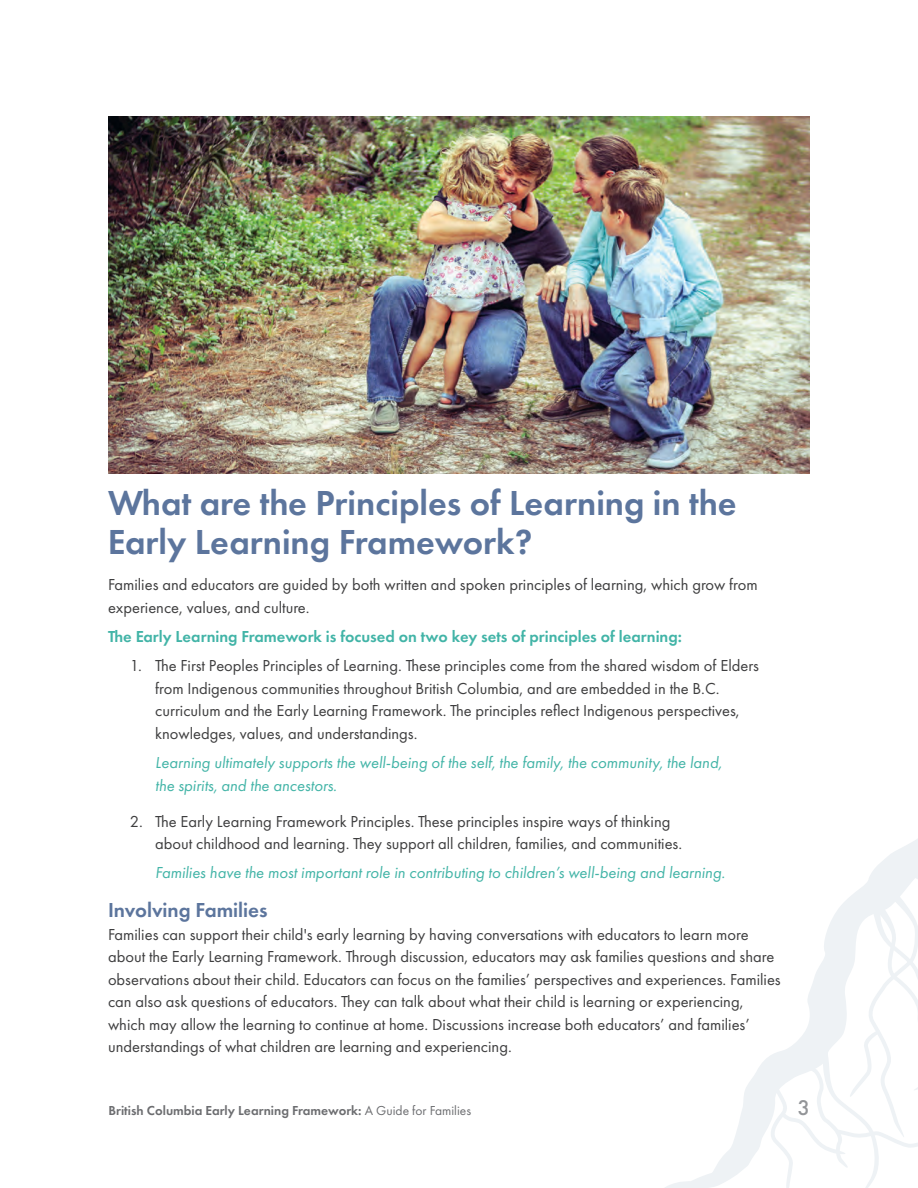
<style>
.page{position:relative;width:918px;height:1188px;background:#fff}
.page>*{position:absolute;margin:0;border:0;box-sizing:border-box;transform-origin:0 0}
.t1{font:600 36px/39px "Futura PT";color:#5c759d}
.t2{font:600 21px "Futura PT";color:#5c759d}
.t3{font:500 19.5px "Futura";color:#939598}
.t4{font:16.5px/22.5px "Futura PT";color:#3e3e3f}
.t5{font:italic 16.5px/22.5px "Futura PT";color:#42b4a7}
.t6{font:600 16.5px "Futura PT";color:#42b4a7}
.t7{font:600 13.5px "Futura PT";color:#6c6d70}
.s1{font-weight:400}
</style>
<div class="page">
<svg style="left:665px;top:839px;width:253px;height:349px"></svg>
<svg style="left:766px;top:869px;width:152px;height:319px"></svg>
<img style="left:108px;top:117px;width:702px;height:356px">
<p class="t1" style="left:108px;top:483px;width:630px">What are the Principles of Learning in the<br>Early Learning Framework?</p>
<p class="t4" style="left:108px;top:574px;width:651px">Families and educators are guided by both written and spoken principles of learning, which grow from experience, values, and culture.</p>
<p class="t6" style="left:108px;top:626px;width:575px">The Early Learning Framework is focused on two key sets of principles of learning:</p>
<p class="t4" style="left:155px;top:655px;width:605px;text-indent:-26px">1. The First Peoples Principles of Learning. These principles come from the shared wisdom of Elders from Indigenous communities throughout British Columbia, and are embedded in the B.C. curriculum and the Early Learning Framework. The principles reflect Indigenous perspectives, knowledges, values, and understandings.</p>
<p class="t5" style="left:155px;top:751px;width:568px">Learning ultimately supports the well-being of the self, the family, the community, the land, the spirits, and the ancestors.</p>
<p class="t4" style="left:155px;top:810px;width:528px;text-indent:-26px">2. The Early Learning Framework Principles. These principles inspire ways of thinking about childhood and learning. They support all children, families, and communities.</p>
<p class="t5" style="left:155px;top:862px;width:571px">Families have the most important role in contributing to children’s well-being and learning.</p>
<p class="t2" style="left:108px;top:897px;width:161px">Involving Families</p>
<p class="t4" style="left:108px;top:923px;width:674px">Families can support their child's early learning by having conversations with educators to learn more about the Early Learning Framework. Through discussion, educators may ask families questions and share observations about their child. Educators can focus on the families’ perspectives and experiences. Families can also ask questions of educators. They can talk about what their child is learning or experiencing, which may allow the learning to continue at home. Discussions increase both educators’ and families’ understandings of what children are learning and experiencing.</p>
<p class="t7" style="left:109px;top:1102px;width:364px">British Columbia Early Learning Framework: <span class="s1">A Guide for Families</span></p>
<p class="t3" style="left:798px;top:1095px;width:14px">3</p>
</div>
